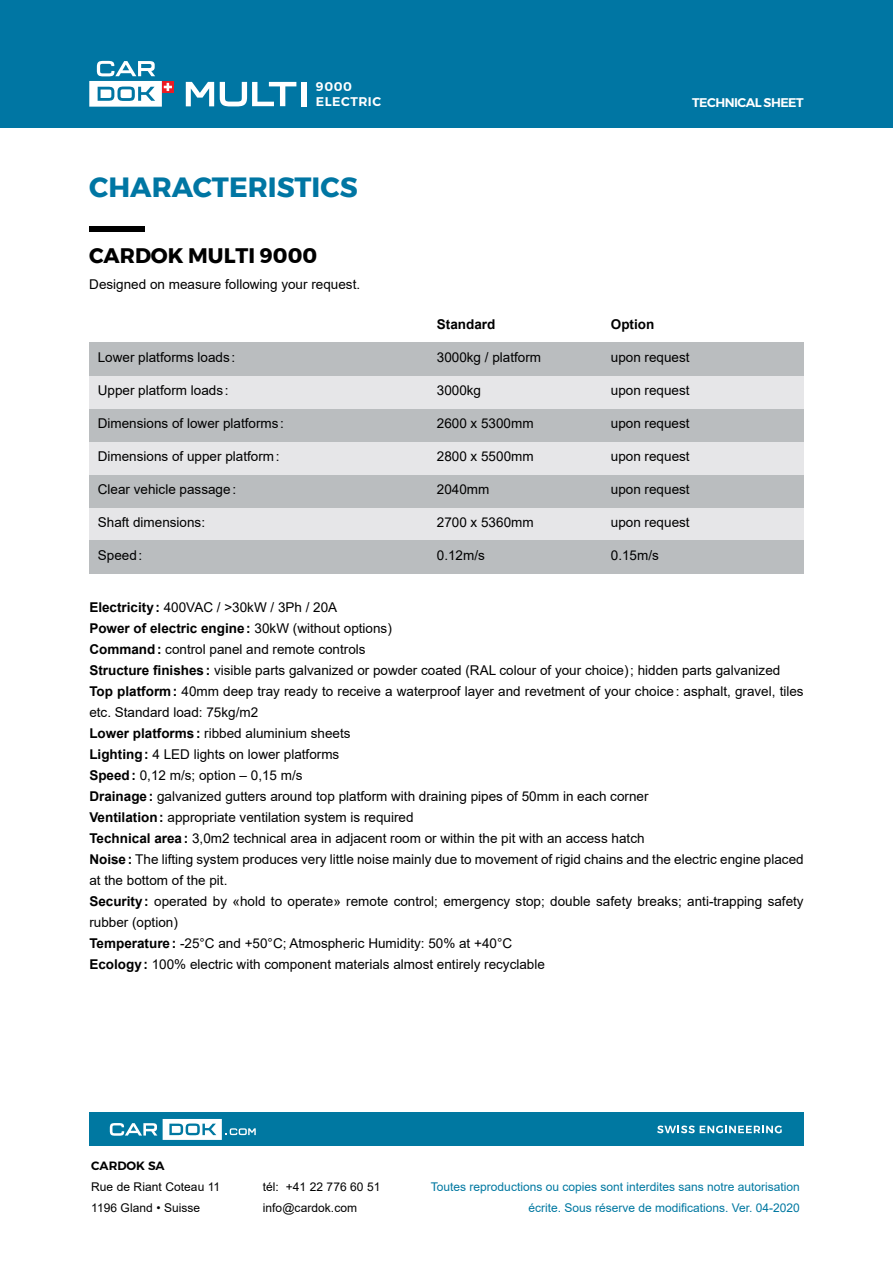
<style>
.page{position:relative;width:893px;height:1263px;background:#fff}
.page>*{position:absolute;margin:0;border:0;box-sizing:border-box;transform-origin:0 0}
.t1{font:700 27.75px "Montserrat";color:#0076a3}
.t2{font:700 21px "Montserrat";color:#000}
.t3{font:13.5px/21px "Arial";color:#000}
.t4{font:700 13.5px "Arial";color:#000}
.t5{font:600 12.6px/15px "Montserrat";letter-spacing:-.04em;color:#fff}
.t6{font:12px/21px "Arial";color:#0078a1;text-align:right}
.t7{font:12px/20.2px "Arial";letter-spacing:.005em;color:#000}
.t8{font:600 12px "Montserrat";letter-spacing:.005em;color:#000}
.s1{font-weight:700}
</style>
<div class="page">
<div style="left:0;top:0;width:893px;height:128px;background:#0076a3"></div>
<div style="left:162px;top:81px;width:12px;height:12px;background:#eb1c24"></div>
<svg style="left:89px;top:61px;width:83px;height:46px"></svg>
<svg style="left:186px;top:82px;width:28px;height:24px"></svg>
<div style="left:301px;top:82px;width:6px;height:24px;background:#fff"></div>
<svg style="left:220px;top:82px;width:76px;height:24px"></svg>
<div style="left:89px;top:1113px;width:715px;height:33px;background:#0078a1"></div>
<svg style="left:110px;top:1123px;width:47px;height:13px"></svg>
<svg style="left:163px;top:1119px;width:93px;height:21px"></svg>
<svg style="left:657px;top:1125px;width:125px;height:8px"></svg>
<div style="left:89px;top:507px;width:715px;height:33px;background:#e6e6e8"></div>
<div style="left:89px;top:474px;width:715px;height:33px;background:#babdbf"></div>
<div style="left:89px;top:540px;width:715px;height:33px;background:#babdbf"></div>
<div style="left:89px;top:441px;width:715px;height:33px;background:#e6e6e8"></div>
<div style="left:89px;top:408px;width:715px;height:33px;background:#babdbf"></div>
<div style="left:89px;top:375px;width:715px;height:33px;background:#e6e6e8"></div>
<div style="left:89px;top:342px;width:715px;height:33px;background:#babdbf"></div>
<div style="left:89px;top:226px;width:55px;height:6px;background:#000"></div>
<p class="t5" style="left:316px;top:79px;width:37px">9000<br>ELECTR</p>
<p class="t5" style="left:368px;top:95px;width:14px">IC</p>
<h1 class="t1" style="left:89px;top:165px;width:270px">CHARACTERISTICS</h1>
<h2 class="t2" style="left:89px;top:238px;width:229px">CARDOK MULTI 9000</h2>
<p class="t3" style="left:89px;top:273px;width:272px">Designed on measure following your request.</p>
<p class="t5" style="left:692px;top:95px;width:113px">TECHNICAL SHEET</p>
<p class="t4" style="left:437px;top:315px;width:60px">Standard</p>
<p class="t4" style="left:611px;top:315px;width:45px">Option</p>
<p class="t3" style="left:98px;top:347px;width:139px">Lower platforms loads :</p>
<p class="t3" style="left:437px;top:347px;width:106px">3000kg / platform</p>
<p class="t3" style="left:611px;top:347px;width:80px">upon request</p>
<p class="t3" style="left:98px;top:380px;width:132px">Upper platform loads :</p>
<p class="t3" style="left:437px;top:380px;width:46px">3000kg</p>
<p class="t3" style="left:611px;top:380px;width:80px">upon request</p>
<p class="t3" style="left:98px;top:413px;width:188px">Dimensions of lower platforms :</p>
<p class="t3" style="left:437px;top:413px;width:98px">2600 x 5300mm</p>
<p class="t3" style="left:611px;top:413px;width:80px">upon request</p>
<p class="t3" style="left:98px;top:446px;width:183px">Dimensions of upper platform:</p>
<p class="t3" style="left:437px;top:446px;width:98px">2800 x 5500mm</p>
<p class="t3" style="left:611px;top:446px;width:80px">upon request</p>
<p class="t3" style="left:98px;top:479px;width:140px">Clear vehicle passage:</p>
<p class="t3" style="left:437px;top:479px;width:54px">2040mm</p>
<p class="t3" style="left:611px;top:479px;width:80px">upon request</p>
<p class="t3" style="left:98px;top:512px;width:109px">Shaft dimensions:</p>
<p class="t3" style="left:437px;top:512px;width:98px">2700 x 5360mm</p>
<p class="t3" style="left:611px;top:512px;width:80px">upon request</p>
<p class="t3" style="left:98px;top:545px;width:46px">Speed:</p>
<p class="t3" style="left:437px;top:545px;width:50px">0.12m/s</p>
<p class="t3" style="left:611px;top:545px;width:50px">0.15m/s</p>
<p class="t3" style="left:89px;top:597px;width:716px"><span class="s1">Electricity:</span> 400VAC / &gt;30kW / 3Ph / 20A<br><span class="s1">Power of electric engine:</span> 30kW (without options)<br><span class="s1">Command:</span> control panel and remote controls<br><span class="s1">Structure finishes:</span> visible parts galvanized or powder coated (RAL colour of your choice); hidden parts galvanized <span class="s1">Top platform:</span> 40mm deep tray ready to receive a waterproof layer and revetment of your choice: asphalt, gravel, tiles etc. Standard load: 75kg/m2<br><span class="s1">Lower platforms:</span> ribbed aluminium sheets<br><span class="s1">Lighting:</span> 4 LED lights on lower platforms<br><span class="s1">Speed:</span> 0,12 m/s; option – 0,15 m/s<br><span class="s1">Drainage:</span> galvanized gutters around top platform with draining pipes of 50mm in each corner<br><span class="s1">Ventilation:</span> appropriate ventilation system is required<br><span class="s1">Technical area:</span> 3,0m2 technical area in adjacent room or within the pit with an access hatch<br><span class="s1">Noise:</span> The lifting system produces very little noise mainly due to movement of rigid chains and the electric engine placed at the bottom of the pit.<br><span class="s1">Security:</span> operated by «hold to operate» remote control; emergency stop; double safety breaks; anti-trapping safety rubber (option)<br><span class="s1">Temperature:</span> -25°C and +50°C; Atmospheric Humidity: 50% at +40°C<br><span class="s1">Ecology:</span> 100% electric with component materials almost entirely recyclable</p>
<p class="t8" style="left:91px;top:1156px;width:75px">CARDOK SA</p>
<p class="t7" style="left:91px;top:1177px;width:131px">Rue de Riant Coteau 11<br>1196 Gland • Suisse</p>
<p class="t7" style="left:263px;top:1176px;width:119px;line-height:21px">tél: +41 22 776 60 51 info@cardok.com</p>
<p class="t6" style="left:431px;top:1176px;width:370px">Toutes reproductions ou copies sont interdites sans notre autorisation écrite. Sous réserve de modifications. Ver. 04-2020</p>
</div>
